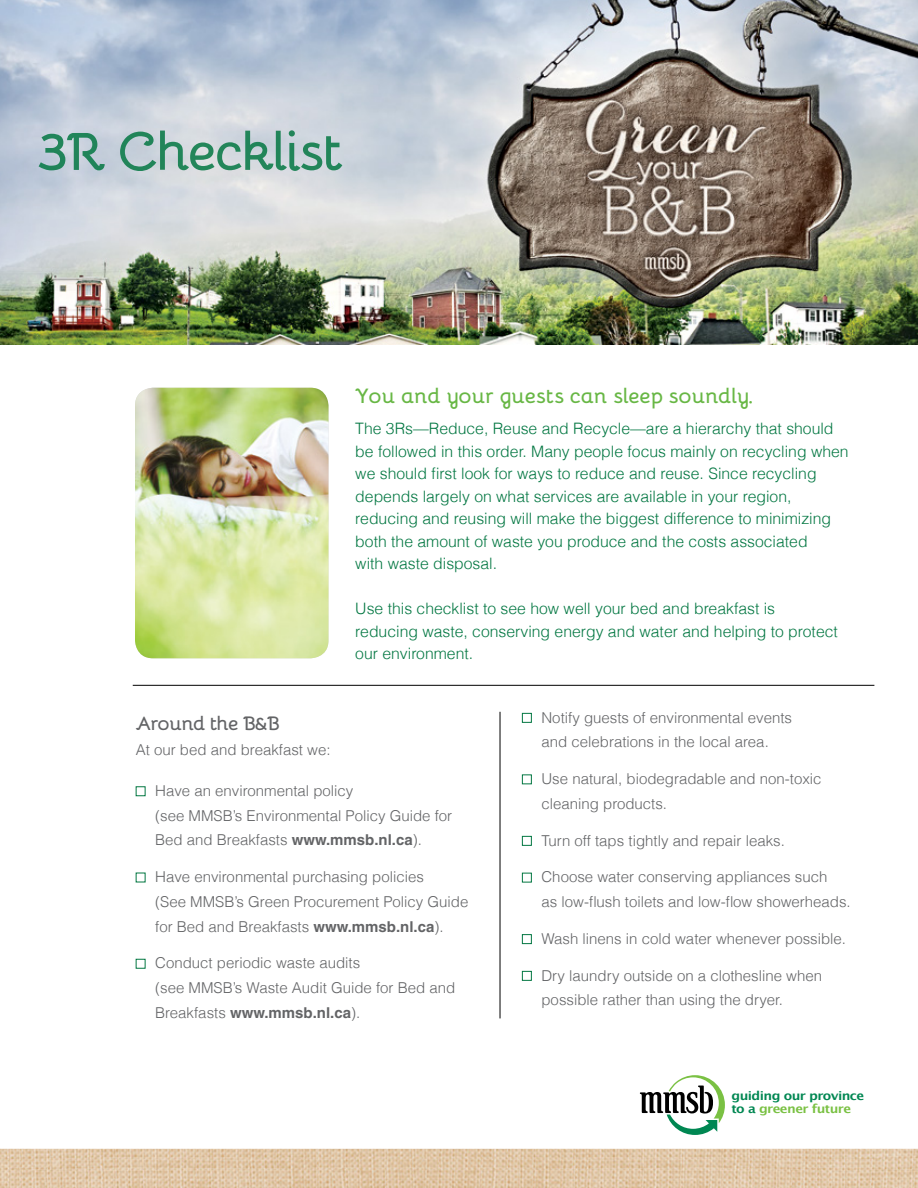
<style>
.page{position:relative;width:918px;height:1188px;background:#fff}
.page>*{position:absolute;margin:0;border:0;box-sizing:border-box;transform-origin:0 0}
.t1{font:700 54px "Bellota";letter-spacing:-.025em;color:#037742}
.t2{font:700 21px "Bellota";letter-spacing:-.02em;color:#68b745}
.t3{font:700 19.5px "Bellota";letter-spacing:-.05em;color:#636466}
.t4{font:300 15.75px/22.5px "Helvetica";color:#037742}
.t5{font:300 15px "Helvetica";color:#636466}
.t6{font:700 15px "Helvetica";color:#636466}
.t7{font:700 12.15px/13.4px "Lucida Grande";letter-spacing:-.045em;color:#008752;scale:1.1 1}
.s1{font-weight:700}
.s2{font-weight:300}
.s3{color:#7ac143}
</style>
<div class="page">
<img style="left:0;top:1149px;width:918px;height:39px">
<svg style="left:640px;top:1075px;width:85px;height:60px"></svg>
<img style="left:0;top:0;width:918px;height:345px">
<div style="left:522px;top:713px;width:10px;height:10px;border:1px solid #037742"></div>
<div style="left:522px;top:774px;width:10px;height:10px;border:1px solid #037742"></div>
<div style="left:522px;top:836px;width:10px;height:10px;border:1px solid #037742"></div>
<div style="left:522px;top:873px;width:10px;height:9px;border:1px solid #037742"></div>
<div style="left:522px;top:934px;width:10px;height:10px;border:1px solid #037742"></div>
<div style="left:522px;top:971px;width:10px;height:10px;border:1px solid #037742"></div>
<img style="left:135px;top:388px;width:193px;height:270px">
<hr style="left:133px;top:685px;width:741px;height:1px;background:#000">
<hr style="left:500px;top:712px;width:1px;height:306px;background:#000">
<h1 class="t1" style="left:36px;top:104px;width:310px">3R Checklist</h1>
<p class="t2" style="left:355px;top:377px;width:399px">You and your guests can sleep soundly.</p>
<p class="t4" style="left:355px;top:417px;width:480px">The 3Rs—Reduce, Reuse and Recycle—are a hierarchy that should</p>
<p class="t4" style="left:355px;top:440px;width:495px">be followed in this order. Many people focus mainly on recycling when we should first look for ways to reduce and reuse. Since recycling depends largely on what services are available in your region,</p>
<p class="t4" style="left:355px;top:507px;width:477px">reducing and reusing will make the biggest difference to minimizing both the amount of waste you produce and the costs associated</p>
<p class="t4" style="left:355px;top:552px;width:143px">with waste disposal.</p>
<p class="t4" style="left:355px;top:597px;width:421px">Use this checklist to see how well your bed and breakfast is</p>
<p class="t4" style="left:355px;top:620px;width:484px">reducing waste, conserving energy and water and helping to protect our environment.</p>
<p class="t3" style="left:136px;top:706px;width:145px">Around the B&amp;B</p>
<p class="t5" style="left:136px;top:740px;width:196px">At our bed and breakfast we:</p>
<p class="t5" style="left:155px;top:781px;width:200px">Have an environmental policy</p>
<p class="t5" style="left:155px;top:806px;width:299px">(see MMSB’s Environmental Policy Guide for</p>
<p class="t5" style="left:155px;top:831px;width:268px">Bed and Breakfasts <span class="s1">www.mmsb.nl.ca</span>).</p>
<p class="t5" style="left:155px;top:868px;width:270px">Have environmental purchasing policies</p>
<p class="t5" style="left:155px;top:892px;width:315px">(See MMSB’s Green Procurement Policy Guide</p>
<p class="t5" style="left:155px;top:917px;width:290px">for Bed and Breakfasts <span class="s1">www.mmsb.nl.ca</span>).</p>
<p class="t5" style="left:155px;top:954px;width:207px">Conduct periodic waste audits</p>
<p class="t5" style="left:155px;top:979px;width:302px">(see MMSB’s Waste Audit Guide for Bed and</p>
<p class="t6" style="left:155px;top:1004px;width:207px"><span class="s2">Breakfasts</span> www.mmsb.nl.ca<span class="s2">).</span></p>
<p class="t5" style="left:542px;top:708px;width:252px">Notify guests of environmental events</p>
<p class="t5" style="left:542px;top:733px;width:229px">and celebrations in the local area.</p>
<p class="t5" style="left:542px;top:769px;width:282px">Use natural, biodegradable and non-toxic</p>
<p class="t5" style="left:542px;top:794px;width:127px">cleaning products.</p>
<p class="t5" style="left:542px;top:831px;width:245px">Turn off taps tightly and repair leaks.</p>
<p class="t5" style="left:542px;top:868px;width:287px">Choose water conserving appliances such</p>
<p class="t5" style="left:542px;top:892px;width:311px">as low-flush toilets and low-flow showerheads.</p>
<p class="t5" style="left:542px;top:929px;width:306px">Wash linens in cold water whenever possible.</p>
<p class="t5" style="left:542px;top:966px;width:282px">Dry laundry outside on a clothesline when</p>
<p class="t5" style="left:542px;top:991px;width:243px">possible rather than using the dryer.</p>
<p class="t7" style="left:732px;top:1089px;width:122px">guiding our province to a <span class="s3">greener future</span></p>
</div>
